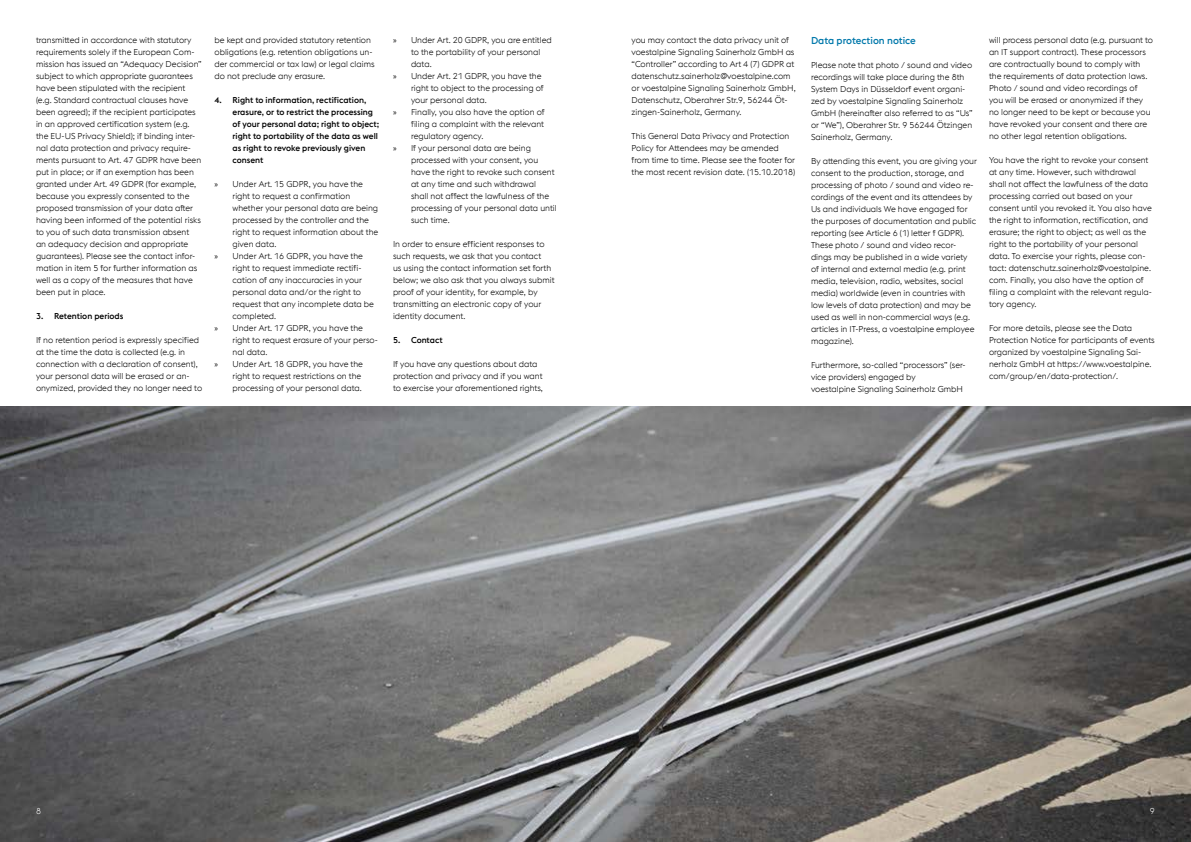
<style>
.page{position:relative;width:1191px;height:842px;background:#fff}
.page>*{position:absolute;margin:0;border:0;box-sizing:border-box;transform-origin:0 0}
.t1{font:500 10px "voestalpine";color:#0078ab}
.t2{font:300 8.5px/12px "voestalpine";color:#000}
.t3{font:500 8.5px/12px "voestalpine";color:#000}
.t4{font:300 8.5px "voestalpine";color:#fff}
.s1{font-family:"Myriad Pro";font-weight:400}
</style>
<div class="page">
<img style="left:0;top:406px;width:1191px;height:436px">
<p class="t2" style="left:36px;top:34px;width:167px">transmitted in accordance with statutory requirements solely if the European Com&shy;mission has issued an “Adequacy Decision” subject to which appropriate guarantees have been stipulated with the recipient (e.g. Standard contractual clauses have been agreed); if the recipient participates in an approved certification system (e.g. the EU-US Privacy Shield); if binding inter&shy;nal data protection and privacy require&shy;ments pursuant to Art. 47 GDPR have been put in place; or if an exemption has been granted under Art. 49 GDPR (for example, because you expressly consented to the proposed transmission of your data after having been informed of the potential risks to you of such data transmission absent<br>an adequacy decision and appropriate guarantees). Please see the contact infor&shy;mation in item 5 for further information as well as a copy of the measures that have been put in place.</p>
<p class="t3" style="left:36px;top:310px;width:89px">3. Retention periods</p>
<p class="t2" style="left:36px;top:334px;width:168px">If no retention period is expressly specified at the time the data is collected (e.g. in connection with a declaration of consent), your personal data will be erased or an&shy;onymized, provided they no longer need to</p>
<p class="t2" style="left:214px;top:34px;width:162px">be kept and provided statutory retention obligations (e.g. retention obligations un&shy;der commercial or tax law) or legal claims do not preclude any erasure.</p>
<p class="t3" style="left:232px;top:94px;width:148px;text-indent:-18px">4. Right to information, rectification, erasure, or to restrict the processing of your personal data; right to object; right to portability of the data as well as right to revoke previously given consent</p>
<p class="t2" style="left:214px;top:178px;width:150px"><span class="s1">»</span> Under Art. 15 GDPR, you have the</p>
<p class="t2" style="left:232px;top:190px;width:119px">right to request a confirmation</p>
<p class="t2" style="left:232px;top:202px;width:147px">whether your personal data are being</p>
<p class="t2" style="left:232px;top:214px;width:138px">processed by the controller and the</p>
<p class="t2" style="left:232px;top:226px;width:147px">right to request information about the</p>
<p class="t2" style="left:232px;top:238px;width:45px">given data.</p>
<p class="t2" style="left:214px;top:250px;width:150px"><span class="s1">»</span> Under Art. 16 GDPR, you have the</p>
<p class="t2" style="left:232px;top:262px;width:130px">right to request immediate rectifi-</p>
<p class="t2" style="left:232px;top:274px;width:131px">cation of any inaccuracies in your</p>
<p class="t2" style="left:232px;top:286px;width:130px">personal data and/or the right to</p>
<p class="t2" style="left:232px;top:298px;width:143px">request that any incomplete data be</p>
<p class="t2" style="left:232px;top:310px;width:45px">completed.</p>
<p class="t2" style="left:214px;top:322px;width:150px"><span class="s1">»</span> Under Art. 17 GDPR, you have the</p>
<p class="t2" style="left:232px;top:334px;width:147px">right to request erasure of your perso-</p>
<p class="t2" style="left:232px;top:346px;width:36px">nal data.</p>
<p class="t2" style="left:214px;top:358px;width:150px"><span class="s1">»</span> Under Art. 18 GDPR, you have the</p>
<p class="t2" style="left:232px;top:370px;width:130px">right to request restrictions on the</p>
<p class="t2" style="left:232px;top:382px;width:131px">processing of your personal data.</p>
<p class="t2" style="left:393px;top:34px;width:160px"><span class="s1">»</span> Under Art. 20 GDPR, you are entitled</p>
<p class="t2" style="left:411px;top:46px;width:131px">to the portability of your personal</p>
<p class="t2" style="left:411px;top:58px;width:22px">data.</p>
<p class="t2" style="left:393px;top:70px;width:150px"><span class="s1">»</span> Under Art. 21 GDPR, you have the</p>
<p class="t2" style="left:411px;top:82px;width:134px">right to object to the processing of</p>
<p class="t2" style="left:411px;top:94px;width:77px">your personal data.</p>
<p class="t2" style="left:393px;top:106px;width:153px"><span class="s1">»</span> Finally, you also have the option of</p>
<p class="t2" style="left:411px;top:118px;width:134px">filing a complaint with the relevant</p>
<p class="t2" style="left:411px;top:130px;width:74px">regulatory agency.</p>
<p class="t2" style="left:393px;top:142px;width:139px"><span class="s1">»</span> If your personal data are being</p>
<p class="t2" style="left:411px;top:154px;width:129px">processed with your consent, you</p>
<p class="t2" style="left:411px;top:166px;width:145px">have the right to revoke such consent</p>
<p class="t2" style="left:411px;top:178px;width:126px">at any time and such withdrawal</p>
<p class="t2" style="left:411px;top:190px;width:140px">shall not affect the lawfulness of the</p>
<p class="t2" style="left:411px;top:202px;width:147px">processing of your personal data until</p>
<p class="t2" style="left:411px;top:214px;width:40px">such time.</p>
<p class="t2" style="left:393px;top:238px;width:163px">In order to ensure efficient responses to such requests, we ask that you contact<br>us using the contact information set forth below; we also ask that you always submit proof of your identity, for example, by transmitting an electronic copy of your identity document.</p>
<p class="t3" style="left:393px;top:334px;width:51px">5. Contact</p>
<p class="t2" style="left:393px;top:358px;width:151px">If you have any questions about data protection and privacy and if you want to exercise your aforementioned rights,</p>
<p class="t2" style="left:631px;top:34px;width:166px">you may contact the data privacy unit of voestalpine Signaling Sainerholz GmbH as “Controller” according to Art 4 (7) GDPR at datenschutz.sainerholz@voestalpine.com or voestalpine Signaling Sainerholz GmbH, Datenschutz, Oberahrer Str.9, 56244 Öt&shy;zingen-Sainerholz, Germany.</p>
<p class="t2" style="left:631px;top:130px;width:165px">This General Data Privacy and Protection Policy for Attendees may be amended from time to time. Please see the footer for the most recent revision date. (15.10.2018)</p>
<p class="t1" style="left:811px;top:34px;width:106px">Data protection notice</p>
<p class="t2" style="left:811px;top:59px;width:163px">Please note that photo / sound and video recordings will take place during the 8th System Days in Düsseldorf event organi&shy;zed by voestalpine Signaling Sainerholz GmbH (hereinafter also referred to as “Us” or “We”), Oberahrer Str. 9 56244 Ötzingen Sainerholz, Germany.</p>
<p class="t2" style="left:811px;top:155px;width:167px">By attending this event, you are giving your consent to the production, storage, and processing of photo / sound and video re&shy;cordings of the event and its attendees by Us and individuals We have engaged for the purposes of documentation and public reporting (see Article 6 (1) letter f GDPR).<br>These photo / sound and video recor&shy;dings may be published in a wide variety of internal and external media (e.g. print media, television, radio, websites, social media) worldwide (even in countries with low levels of data protection) and may be used as well in non-commercial ways (e.g. articles in IT-Press, a voestalpine employee magazine).</p>
<p class="t2" style="left:811px;top:359px;width:156px">Furthermore, so-called “processors” (ser&shy;vice providers) engaged by<br>voestalpine Signaling Sainerholz GmbH</p>
<p class="t2" style="left:989px;top:34px;width:166px">will process personal data (e.g. pursuant to an IT support contract). These processors are contractually bound to comply with the requirements of data protection laws.<br>Photo / sound and video recordings of you will be erased or anonymized if they no longer need to be kept or because you have revoked your consent and there are no other legal retention obligations.</p>
<p class="t2" style="left:989px;top:154px;width:164px">You have the right to revoke your consent at any time. However, such withdrawal shall not affect the lawfulness of the data processing carried out based on your consent until you revoked it. You also have the right to information, rectification, and erasure; the right to object; as well as the right to the portability of your personal data. To exercise your rights, please con&shy;tact: datenschutz.sainerholz@voestalpine. com. Finally, you also have the option of filing a complaint with the relevant regula&shy;tory agency.</p>
<p class="t2" style="left:989px;top:322px;width:167px">For more details, please see the Data Protection Notice for participants of events organized by voestalpine Signaling Sai&shy;nerholz GmbH at https://www.voestalpine. com/group/en/data-protection/.</p>
<p class="t4" style="left:36px;top:806px;width:7px">8</p>
<p class="t4" style="left:1150px;top:806px;width:7px">9</p>
</div>
